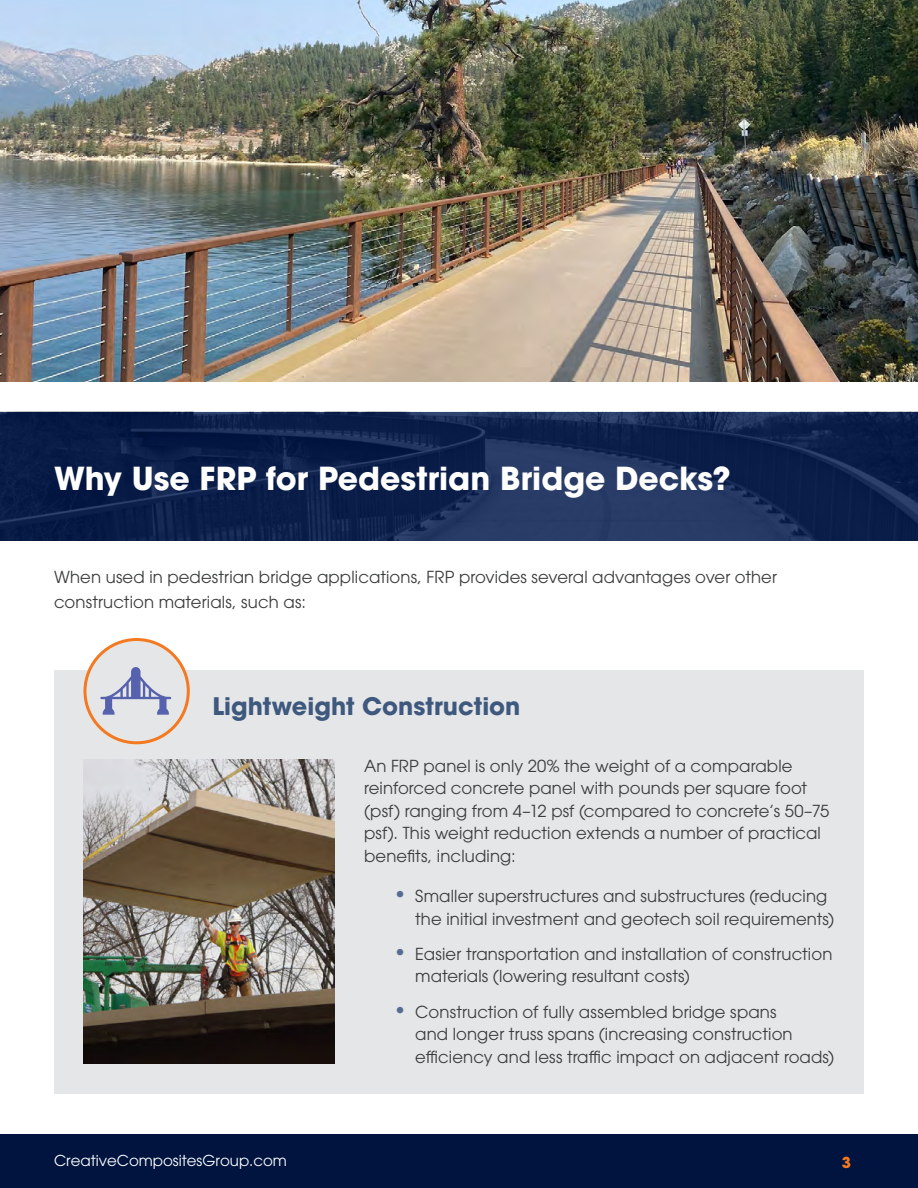
<style>
.page{position:relative;width:918px;height:1188px;background:#fff}
.page>*{position:absolute;margin:0;border:0;box-sizing:border-box;transform-origin:0 0}
.t1{font:700 31.5px "ITC Avant Garde Pro";color:#fff}
.t2{font:700 24px "ITC Avant Garde Pro";color:#3e587e}
.t3{font:16.5px/22.5px "ITC Avant Garde Pro";letter-spacing:.01em;color:#3a3d3d}
.t4{font:15px "ITC Avant Garde Pro";color:#fff}
.t5{font:700 15px "ITC Avant Garde Std";color:#f47920}
.s1{font-size:21px;color:#566c90}
</style>
<div class="page">
<div style="left:0;top:1134px;width:918px;height:54px;background:#00143f"></div>
<img style="left:0;top:412px;width:918px;height:128px">
<img style="left:0;top:0;width:918px;height:382px">
<div style="left:54px;top:670px;width:810px;height:423px;background:#e5e6e7"></div>
<div style="left:85px;top:640px;width:103px;height:103px;background:#e5e6e7;border-radius:50%"></div>
<div style="left:83px;top:638px;width:107px;height:106px;border:3px solid #f47920;border-radius:50%"></div>
<svg style="left:100px;top:667px;width:71px;height:48px"></svg>
<img style="left:83px;top:759px;width:251px;height:304px">
<h1 class="t1" style="left:54px;top:457px;width:678px">Why Use FRP for Pedestrian Bridge Decks?</h1>
<p class="t3" style="left:54px;top:564px;width:725px;line-height:25.5px">When used in pedestrian bridge applications, FRP provides several advantages over other construction materials, such as:</p>
<h2 class="t2" style="left:212px;top:690px;width:310px">Lightweight Construction</h2>
<p class="t3" style="left:364px;top:754px;width:467px">An FRP panel is only 20% the weight of a comparable reinforced concrete panel with pounds per square foot (psf) ranging from 4–12 psf (compared to concrete’s 50–75 psf). This weight reduction extends a number of practical benefits, including:</p>
<p class="t3" style="left:415px;top:885px;width:421px;text-indent:-21px"><span class="s1">•</span> Smaller superstructures and substructures (reducing the initial investment and geotech soil requirements)</p>
<p class="t3" style="left:415px;top:942px;width:419px;text-indent:-21px"><span class="s1">•</span> Easier transportation and installation of construction materials (lowering resultant costs)</p>
<p class="t3" style="left:415px;top:1000px;width:421px;text-indent:-21px"><span class="s1">•</span> Construction of fully assembled bridge spans<br>and longer truss spans (increasing construction efficiency and less traffic impact on adjacent roads)</p>
<p class="t4" style="left:54px;top:1151px;width:234px">CreativeCompositesGroup.com</p>
<p class="t5" style="left:842px;top:1152px;width:11px">3</p>
</div>
